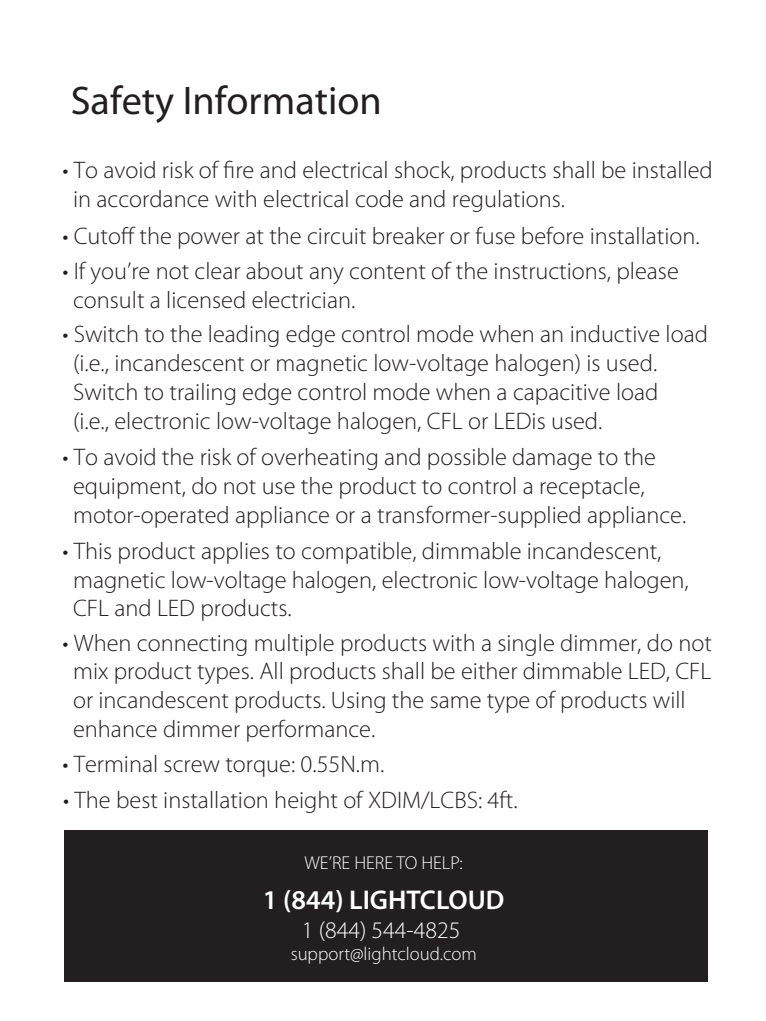
<style>
.page{position:relative;width:766px;height:1021px;background:#fff}
.page>*{position:absolute;margin:0;border:0;box-sizing:border-box;transform-origin:0 0}
.t1{font:40px "Myriad Pro";color:#231f20}
.t2{font:600 27.2px "Myriad Pro";color:#fff}
.t3{font:300 24px/28.8px "Myriad Pro";color:#231f20}
.t4{font:300 23.6px "Myriad Pro";color:#fff}
.t5{font:300 18.8px "Myriad Pro";color:#fff}
</style>
<div class="page">
<div style="left:64px;top:830px;width:643px;height:152px;background:#231f20"></div>
<h1 class="t1" style="left:71px;top:76px;width:312px">Safety Information</h1>
<p class="t3" style="left:73px;top:156px;width:641px;text-indent:-11px">• To avoid risk of fire and electrical shock, products shall be installed in accordance with electrical code and regulations.</p>
<p class="t3" style="left:62px;top:221px;width:638px">• Cutoff the power at the circuit breaker or fuse before installation.</p>
<p class="t3" style="left:73px;top:257px;width:607px;text-indent:-11px">• If you’re not clear about any content of the instructions, please consult a licensed electrician.</p>
<p class="t3" style="left:73px;top:320px;width:636px;text-indent:-11px">• Switch to the leading edge control mode when an inductive load (i.e., incandescent or magnetic low-voltage halogen) is used.<br>Switch to trailing edge control mode when a capacitive load<br>(i.e., electronic low-voltage halogen, CFL or LEDis used.</p>
<p class="t3" style="left:73px;top:443px;width:614px;text-indent:-11px">• To avoid the risk of overheating and possible damage to the equipment, do not use the product to control a receptacle, motor-operated appliance or a transformer-supplied appliance.</p>
<p class="t3" style="left:73px;top:537px;width:617px;text-indent:-11px">• This product applies to compatible, dimmable incandescent, magnetic low-voltage halogen, electronic low-voltage halogen,<br>CFL and LED products.</p>
<p class="t3" style="left:73px;top:628px;width:640px;text-indent:-11px">• When connecting multiple products with a single dimmer, do not mix product types. All products shall be either dimmable LED, CFL or incandescent products. Using the same type of products will enhance dimmer performance.</p>
<p class="t3" style="left:62px;top:750px;width:323px">• Terminal screw torque: 0.55N.m.</p>
<p class="t3" style="left:63px;top:786px;width:455px">• The best installation height of XDIM/LCBS: 4ft.</p>
<p class="t5" style="left:304px;top:852px;width:160px">WE’RE HERE TO HELP:</p>
<p class="t2" style="left:263px;top:882px;width:243px">1 (844) LIGHTCLOUD</p>
<p class="t4" style="left:302px;top:916px;width:160px">1 (844) 544-4825</p>
<p class="t5" style="left:290px;top:943px;width:187px">support@lightcloud.com</p>
</div>
